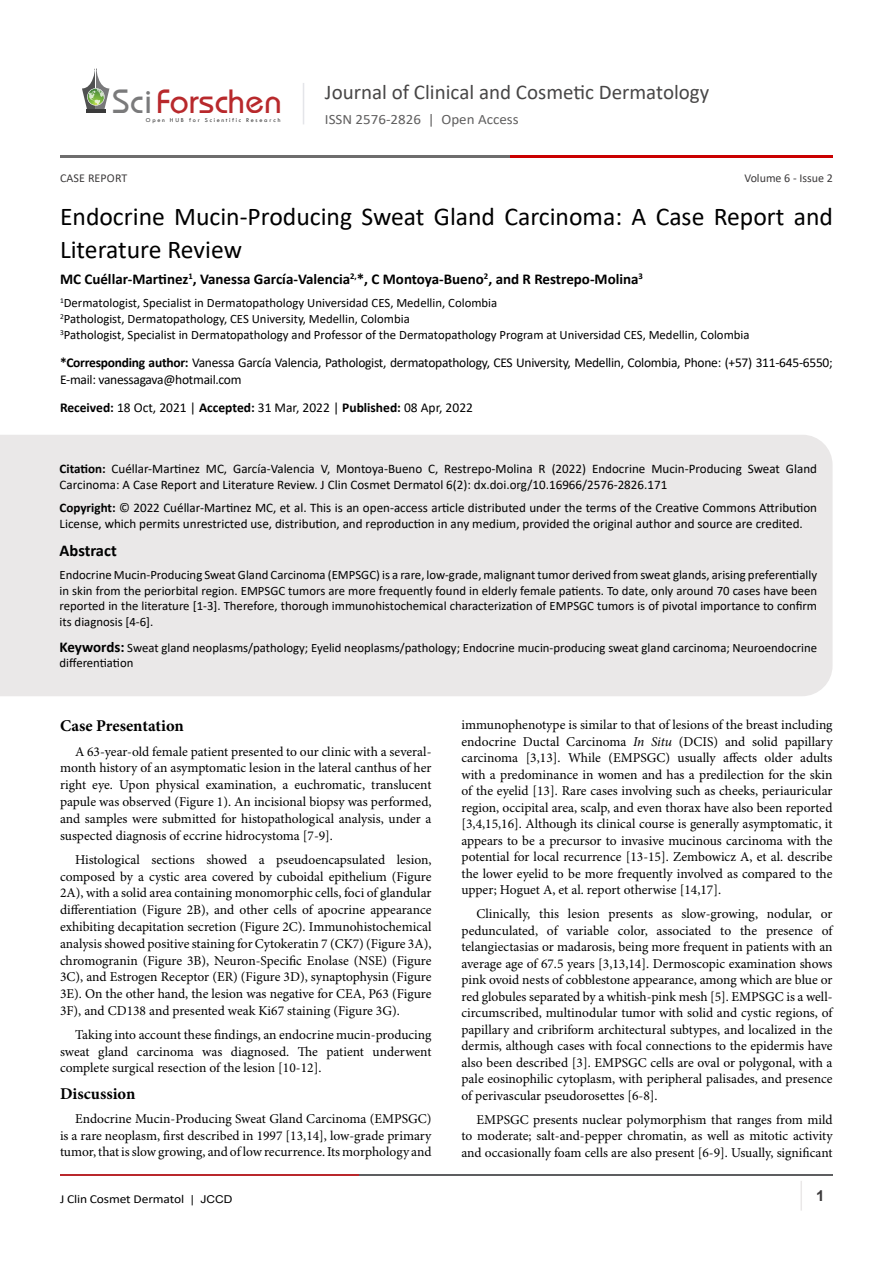
<style>
.page{position:relative;width:893px;height:1263px;background:#fff}
.page>*{position:absolute;margin:0;border:0;box-sizing:border-box;transform-origin:0 0}
.t1{font:35.1px "Opal";color:#b8292c}
.t2{font:25.65px/33px "Calibri";color:#000}
.t3{font:21px "Calibri";color:#474646}
.heading_1{font:700 16.5px "Minion Pro";color:#000}
.t4{font:700 16.5px "Calibri";color:#000}
.t5{font:700 15px "Calibri";color:#000}
.t6{font:700 15px "Arial";color:#3c3a3b}
.t7{font:14.25px "Calibri";color:#605f5f;scale:1.05 1}
.t8{font:13.5px/16.5px "Minion Pro";color:#000;text-align:justify}
.t9{font:13.5px/16.5px "Calibri";letter-spacing:-.02em;color:#000}
.t10{font:13.5px "Calibri";color:#000}
.t11{font:13.05px/15.8px "Calibri";color:#000}
.t12{font:12.75px/15.8px "Calibri";color:#000;text-align:justify}
.t13{font:12.15px "Calibri";letter-spacing:-.01em;color:#000;scale:1.11 1}
.t14{font:12px "Calibri";color:#3c3a3b}
.t15{font:6.15px "Tw Cen";letter-spacing:.28em;color:#3a3a3a}
.s1{color:#7a7a7b}
.s2{font-weight:700}
.s3{font-weight:700;font-size:15px}
.s4{font-style:italic}
.s5{font-family:"Arial";font-size:10.8px}
</style>
<div class="page">
<hr style="left:86px;top:109px;width:19px;height:4px;background:#3a3a3a">
<svg style="left:82px;top:68px;width:27px;height:41px"></svg>
<hr style="left:303px;top:83px;width:1px;height:41px;background:#e4e5e9">
<hr style="left:800px;top:1181px;width:2px;height:29px;background:#eae8e8">
<hr style="left:60px;top:1174px;width:300px;height:2px;background:#b9282c">
<hr style="left:359px;top:1174px;width:474px;height:2px;background:#5d5e60">
<hr style="left:60px;top:155px;width:535px;height:2px;background:#6e6d6d">
<hr style="left:511px;top:155px;width:322px;height:2px;background:#ca0000">
<div style="left:0;top:435px;width:833px;height:261px;background:#eae8e8"></div>
<h1 class="t1" style="left:113px;top:80px;width:171px"><span class="s1">Sci</span>Forschen</h1>
<p class="t15" style="left:146px;top:116px;width:136px">Open HUB for Scientific Research</p>
<h3 class="t3" style="left:325px;top:77px;width:386px">Journal of Clinical and Cosmetic Dermatology</h3>
<p class="t7" style="left:325px;top:110px;width:186px">ISSN 2576-2826 | Open Access</p>
<p class="t14" style="left:744px;top:170px;width:90px">Volume 6 - Issue 2</p>
<p class="t14" style="left:60px;top:170px;width:69px">CASE REPORT</p>
<p class="t2" style="left:60px;top:199px;width:774px">Endocrine Mucin-Producing Sweat Gland Carcinoma: A Case Report and<br>Literature Review</p>
<p class="t5" style="left:60px;top:269px;width:584px">MC Cuéllar-Martinez<sup>1</sup>, Vanessa García-Valencia<sup>2,</sup>*, C Montoya-Bueno<sup>2</sup>, and R Restrepo-Molina<sup>3</sup></p>
<p class="t12" style="left:60px;top:295px;width:439px"><sup>1</sup>Dermatologist, Specialist in Dermatopathology Universidad CES, Medellin, Colombia</p>
<p class="t12" style="left:60px;top:311px;width:351px"><sup>2</sup>Pathologist, Dermatopathology, CES University, Medellin, Colombia</p>
<p class="t12" style="left:60px;top:327px;width:691px"><sup>3</sup>Pathologist, Specialist in Dermatopathology and Professor of the Dermatopathology Program at Universidad CES, Medellin, Colombia</p>
<p class="t9" style="left:60px;top:354px;width:774px"><span class="s2">*Corresponding author:</span> Vanessa García Valencia, Pathologist, dermatopathology, CES University, Medellin, Colombia, Phone: (+57) 311-645-6550;<br>E-mail: vanessagava@hotmail.com</p>
<p class="t10" style="left:60px;top:398px;width:414px"><span class="s2">Received:</span> 18 Oct, 2021 | <span class="s2">Accepted:</span> 31 Mar, 2022 | <span class="s2">Published:</span> 08 Apr, 2022</p>
<p class="t11" style="left:60px;top:461px;width:759px"><span class="s2">Citation:</span> Cuéllar-Martinez MC, García-Valencia V, Montoya-Bueno C, Restrepo-Molina R (2022) Endocrine Mucin-Producing Sweat Gland<br>Carcinoma: A Case Report and Literature Review. J Clin Cosmet Dermatol 6(2): dx.doi.org/10.16966/2576-2826.171</p>
<p class="t11" style="left:60px;top:500px;width:759px"><span class="s2">Copyright:</span> © 2022 Cuéllar-Martinez MC, et al. This is an open-access article distributed under the terms of the Creative Commons Attribution<br>License, which permits unrestricted use, distribution, and reproduction in any medium, provided the original author and source are credited.</p>
<p class="t4" style="left:60px;top:538px;width:59px">Abstract</p>
<p class="t12" style="left:60px;top:566px;width:759px">Endocrine Mucin-Producing Sweat Gland Carcinoma (EMPSGC) is a rare, low-grade, malignant tumor derived from sweat glands, arising preferentially in skin from the periorbital region. EMPSGC tumors are more frequently found in elderly female patients. To date, only around 70 cases have been reported in the literature [1-3]. Therefore, thorough immunohistochemical characterization of EMPSGC tumors is of pivotal importance to confirm its diagnosis [4-6].</p>
<p class="t12" style="left:60px;top:639px;width:759px"><span class="s3">Keywords:</span> Sweat gland neoplasms/pathology; Eyelid neoplasms/pathology; Endocrine mucin-producing sweat gland carcinoma; Neuroendocrine differentiation</p>
<p class="heading_1" style="left:60px;top:714px;width:125px">Case Presentation</p>
<p class="t8" style="left:60px;top:743px;width:373px;text-indent:15px">A 63-year-old female patient presented to our clinic with a several&shy;month history of an asymptomatic lesion in the lateral canthus of her right eye. Upon physical examination, a euchromatic, translucent papule was observed (Figure 1). An incisional biopsy was performed, and samples were submitted for histopathological analysis, under a suspected diagnosis of eccrine hidrocystoma [7-9].</p>
<p class="t8" style="left:60px;top:852px;width:373px;text-indent:15px">Histological sections showed a pseudoencapsulated lesion, composed by a cystic area covered by cuboidal epithelium (Figure 2A), with a solid area containing monomorphic cells, foci of glandular differentiation (Figure 2B), and other cells of apocrine appearance exhibiting decapitation secretion (Figure 2C). Immunohistochemical analysis showed positive staining for Cytokeratin 7 (CK7) (Figure 3A), chromogranin (Figure 3B), Neuron-Specific Enolase (NSE) (Figure 3C), and Estrogen Receptor (ER) (Figure 3D), synaptophysin (Figure 3E). On the other hand, the lesion was negative for CEA, P63 (Figure 3F), and CD138 and presented weak Ki67 staining (Figure 3G).</p>
<p class="t8" style="left:60px;top:1027px;width:373px;text-indent:15px">Taking into account these findings, an endocrine mucin-producing sweat gland carcinoma was diagnosed. The patient underwent complete surgical resection of the lesion [10-12].</p>
<p class="heading_1" style="left:60px;top:1082px;width:77px">Discussion</p>
<p class="t8" style="left:60px;top:1111px;width:373px;text-indent:15px">Endocrine Mucin-Producing Sweat Gland Carcinoma (EMPSGC) is a rare neoplasm, first described in 1997 [13,14], low-grade primary tumor, that is slow growing, and of low recurrence. Its morphology and</p>
<p class="t8" style="left:461px;top:717px;width:373px">immunophenotype is similar to that of lesions of the breast including endocrine Ductal Carcinoma <span class="s4">In Situ</span> (DCIS) and solid papillary carcinoma [3,13]. While (EMPSGC) usually affects older adults with a predominance in women and has a predilection for the skin of the eyelid [13]. Rare cases involving such as cheeks, periauricular region, occipital area, scalp, and even thorax have also been reported [3,4,15,16]. Although its clinical course is generally asymptomatic, it appears to be a precursor to invasive mucinous carcinoma with the potential for local recurrence [13-15]. Zembowicz A, et al. describe the lower eyelid to be more frequently involved as compared to the upper; Hoguet A, et al. report otherwise [14,17].</p>
<p class="t8" style="left:461px;top:906px;width:373px;text-indent:15px">Clinically, this lesion presents as slow-growing, nodular, or pedunculated, of variable color, associated to the presence of telangiectasias or madarosis, being more frequent in patients with an average age of 67.5 years [3,13,14]. Dermoscopic examination shows pink ovoid nests of cobblestone appearance, among which are blue or red globules separated by a whitish-pink mesh [5]. EMPSGC is a well&shy;circumscribed, multinodular tumor with solid and cystic regions, of papillary and cribriform architectural subtypes, and localized in the dermis, although cases with focal connections to the epidermis have also been described [3]. EMPSGC cells are oval or polygonal, with a pale eosinophilic cytoplasm, with peripheral palisades, and presence of perivascular pseudorosettes [6-8].</p>
<p class="t8" style="left:461px;top:1111px;width:373px;text-indent:15px">EMPSGC presents nuclear polymorphism that ranges from mild to moderate; salt-and-pepper chromatin, as well as mitotic activity and occasionally foam cells are also present [6-9]. Usually, significant</p>
<p class="t13" style="left:60px;top:1190px;width:157px">J Clin Cosmet Dermatol <span class="s5">| JCCD</span></p>
<p class="t6" style="left:816px;top:1185px;width:10px">1</p>
</div>
